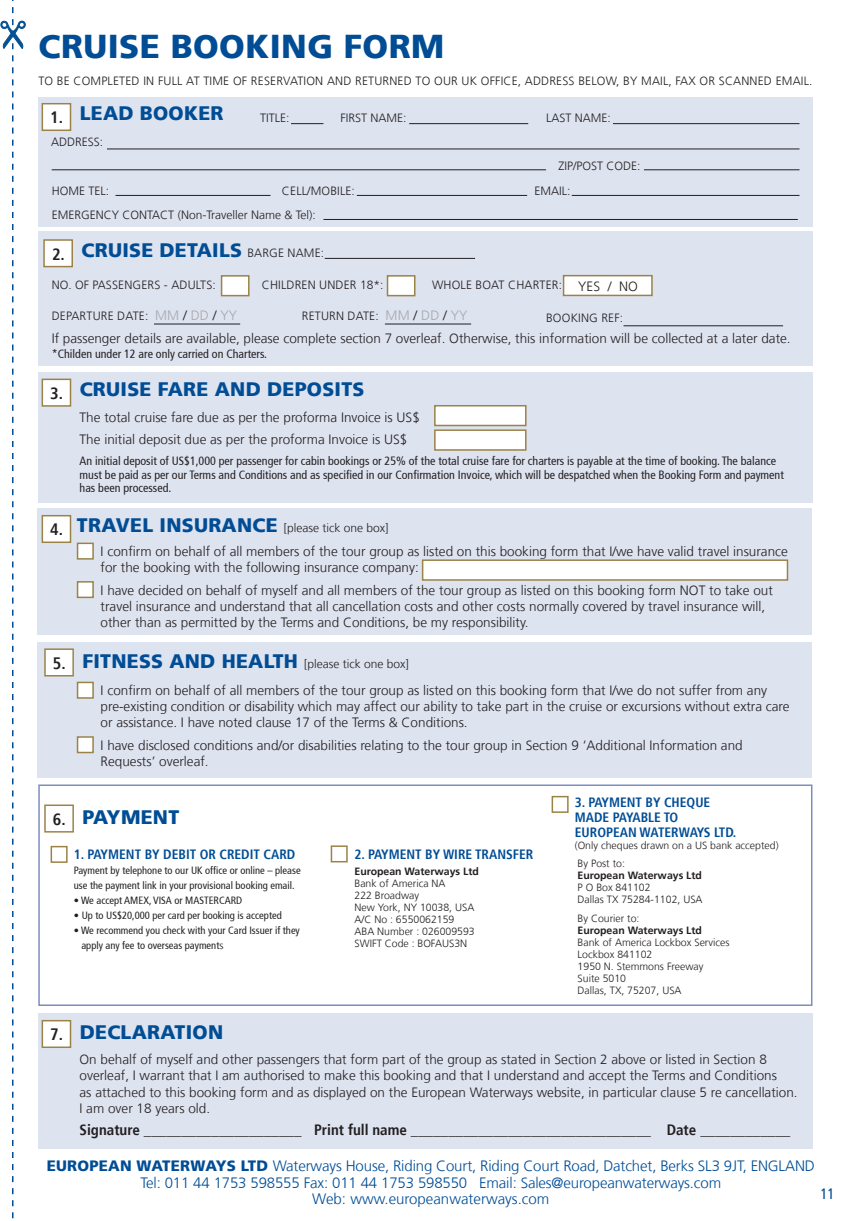
<style>
.page{position:relative;width:851px;height:1221px;background:#fff}
.page>*{position:absolute;margin:0;border:0;box-sizing:border-box;transform-origin:0 0}
.t1{font:900 33px "Frutiger";letter-spacing:.015em;color:#014d95}
.t2{font:900 19.5px "Frutiger";letter-spacing:.015em;color:#014d95}
.t3{font:700 condensed 16.5px "Frutiger";color:#231f20}
.t4{font:300 15px/16.5px "Frutiger";letter-spacing:-.01em;color:#014d95;text-align:center}
.t5{font:300 15px "Frutiger";color:#231f20}
.t6{font:condensed 15px "Frutiger";color:#014d95}
.t7{font:300 13.5px/16.2px "Frutiger";color:#231f20}
.t8{font:700 condensed 13.5px/15px "Frutiger";color:#014d95}
.t9{font:300 12px "Frutiger";letter-spacing:.015em;color:#231f20}
.t10{font:condensed 12px/13.5px "Frutiger";color:#231f20}
.t11{font:300 10.5px/12px "Frutiger";color:#231f20}
.t12{font:condensed 10.5px/15px "Frutiger";color:#231f20}
.t13{font:700 10.5px "Frutiger";color:#231f20}
.s1{font-weight:300;font-size:12px;color:#231f20}
.s2{font-size:13.5px;color:#a8a9ad}
.s3{font-size:13.5px}
.s4{font-weight:700;font-stretch:condensed;font-size:16.5px}
.s5{font-weight:900;font-size:19.5px;color:#014d95}
.s6{font-weight:300;font-stretch:normal}
.s7{font-weight:700;font-stretch:condensed;font-size:16.5px;color:#231f20}
.s8{font-weight:700;font-stretch:condensed}
.s9{font-weight:900}
</style>
<div class="page">
<svg style="left:1px;top:0;width:25px;height:1219px"></svg>
<div style="left:38px;top:232px;width:774px;height:134px;background:#dee3f0"></div>
<div style="left:38px;top:97px;width:774px;height:130px;background:#dee3f0"></div>
<svg style="left:41px;top:103px;width:31px;height:28px"></svg>
<svg style="left:43px;top:239px;width:30px;height:29px"></svg>
<svg style="left:220px;top:275px;width:30px;height:22px"></svg>
<svg style="left:386px;top:275px;width:30px;height:22px"></svg>
<svg style="left:562px;top:274px;width:91px;height:23px;background:#ece9e1"></svg>
<div style="left:38px;top:372px;width:774px;height:130px;background:#dee3f0"></div>
<svg style="left:41px;top:378px;width:31px;height:29px"></svg>
<div style="left:38px;top:508px;width:773px;height:127px;background:#dee3f0"></div>
<svg style="left:41px;top:515px;width:53px;height:45px"></svg>
<svg style="left:76px;top:581px;width:18px;height:18px"></svg>
<hr style="left:291px;top:123px;width:32px;height:1px;background:#231f20">
<hr style="left:409px;top:123px;width:119px;height:1px;background:#231f20">
<hr style="left:613px;top:123px;width:186px;height:1px;background:#231f20">
<hr style="left:52px;top:169px;width:494px;height:1px;background:#231f20">
<hr style="left:107px;top:148px;width:692px;height:1px;background:#231f20">
<hr style="left:115px;top:195px;width:155px;height:1px;background:#231f20">
<hr style="left:357px;top:195px;width:170px;height:1px;background:#231f20">
<hr style="left:643px;top:169px;width:156px;height:1px;background:#231f20">
<hr style="left:571px;top:195px;width:228px;height:1px;background:#231f20">
<hr style="left:623px;top:325px;width:160px;height:1px;background:#231f20">
<hr style="left:325px;top:258px;width:150px;height:1px;background:#231f20">
<hr style="left:154px;top:323px;width:86px;height:1px;background:#231f20">
<hr style="left:385px;top:323px;width:86px;height:1px;background:#231f20">
<svg style="left:434px;top:405px;width:93px;height:46px;background:#ece9e1"></svg>
<svg style="left:421px;top:559px;width:367px;height:22px;background:#efece4"></svg>
<hr style="left:323px;top:219px;width:474px;height:1px;background:#231f20">
<div style="left:38px;top:642px;width:773px;height:135px;background:#dee3f0"></div>
<div style="left:38px;top:784px;width:774px;height:221px;border:2px solid #7b8ec0"></div>
<svg style="left:44px;top:804px;width:30px;height:29px"></svg>
<svg style="left:44px;top:648px;width:50px;height:51px"></svg>
<svg style="left:76px;top:736px;width:18px;height:18px"></svg>
<svg style="left:50px;top:845px;width:18px;height:18px"></svg>
<svg style="left:330px;top:845px;width:18px;height:18px"></svg>
<svg style="left:551px;top:795px;width:18px;height:18px"></svg>
<div style="left:38px;top:1013px;width:774px;height:136px;background:#dee3f0"></div>
<svg style="left:41px;top:1020px;width:31px;height:28px"></svg>
<h1 class="t1" style="left:38px;top:27px;width:407px">CRUISE BOOKING FORM</h1>
<p class="t9" style="left:38px;top:74px;width:775px">TO BE COMPLETED IN FULL AT TIME OF RESERVATION AND RETURNED TO OUR UK OFFICE, ADDRESS BELOW, BY MAIL, FAX OR SCANNED EMAIL.</p>
<h2 class="t2" style="left:50px;top:102px;width:175px"><sub>1.</sub> LEAD BOOKER</h2>
<p class="t9" style="left:260px;top:111px;width:31px">TITLE:</p>
<p class="t9" style="left:340px;top:111px;width:68px">FIRST NAME:</p>
<p class="t9" style="left:546px;top:111px;width:66px">LAST NAME:</p>
<p class="t9" style="left:51px;top:135px;width:54px">ADDRESS:</p>
<p class="t9" style="left:558px;top:158px;width:84px">ZIP/POST CODE:</p>
<p class="t9" style="left:52px;top:184px;width:59px">HOME TEL:</p>
<p class="t9" style="left:282px;top:184px;width:74px">CELL/MOBILE:</p>
<p class="t9" style="left:534px;top:184px;width:37px">EMAIL:</p>
<p class="t9" style="left:52px;top:208px;width:266px">EMERGENCY CONTACT (Non-Traveller Name &amp; Tel):</p>
<h2 class="t2" style="left:52px;top:238px;width:274px"><sub>2.</sub> CRUISE DETAILS <span class="s1">BARGE NAME:</span></h2>
<p class="t9" style="left:52px;top:278px;width:166px">NO. OF PASSENGERS - ADULTS:</p>
<p class="t9" style="left:262px;top:278px;width:123px">CHILDREN UNDER 18*:</p>
<p class="t9" style="left:432px;top:278px;width:131px">WHOLE BOAT CHARTER:</p>
<p class="t9" style="left:546px;top:311px;width:78px">BOOKING REF:</p>
<p class="t7" style="left:578px;top:278px;width:62px">YES / NO</p>
<p class="t9" style="left:52px;top:309px;width:187px">DEPARTURE DATE: <span class="s2">MM</span> <span class="s3">/</span> <span class="s2">DD</span> <span class="s3">/</span> <span class="s2">YY</span></p>
<p class="t9" style="left:302px;top:309px;width:167px">RETURN DATE: <span class="s2">MM</span> <span class="s3">/</span> <span class="s2">DD</span> <span class="s3">/</span> <span class="s2">YY</span></p>
<p class="t7" style="left:52px;top:330px;width:740px">If passenger details are available, please complete section 7 overleaf. Otherwise, this information will be collected at a later date.</p>
<p class="t10" style="left:52px;top:347px;width:217px">*Childen under 12 are only carried on Charters.</p>
<h2 class="t2" style="left:50px;top:377px;width:315px"><sub>3.</sub> CRUISE FARE AND DEPOSITS</h2>
<p class="t7" style="left:80px;top:406px;width:342px;line-height:22.5px">The total cruise fare due as per the proforma Invoice is US$<br>The initial deposit due as per the proforma Invoice is US$</p>
<p class="t10" style="left:80px;top:454px;width:705px">An initial deposit of US$1,000 per passenger for cabin bookings or 25% of the total cruise fare for charters is payable at the time of booking. The balance must be paid as per our Terms and Conditions and as specified in our Confirmation Invoice, which will be despatched when the Booking Form and payment has been processed.</p>
<p class="t9" style="left:50px;top:521px;width:340px"><span class="s4">4.</span> <span class="s5">TRAVEL INSURANCE</span> [please tick one box]</p>
<p class="t7" style="left:101px;top:543px;width:688px">I confirm on behalf of all members of the tour group as listed on this booking form that I/we have valid travel insurance for the booking with the following insurance company:</p>
<p class="t7" style="left:101px;top:581px;width:673px">I have decided on behalf of myself and all members of the tour group as listed on this booking form NOT to take out travel insurance and understand that all cancellation costs and other costs normally covered by travel insurance will, other than as permitted by the Terms and Conditions, be my responsibility.</p>
<p class="t3" style="left:53px;top:653px;width:14px">5.</p>
<p class="t9" style="left:82px;top:657px;width:328px"><span class="s5">FITNESS AND HEALTH</span> [please tick one box]</p>
<p class="t7" style="left:101px;top:682px;width:690px">I confirm on behalf of all members of the tour group as listed on this booking form that I/we do not suffer from any pre-existing condition or disability which may affect our ability to take part in the cruise or excursions without extra care or assistance. I have noted clause 17 of the Terms &amp; Conditions.</p>
<p class="t7" style="left:101px;top:737px;width:643px">I have disclosed conditions and/or disabilities relating to the tour group in Section 9 ‘Additional Information and<br>Requests’ overleaf.</p>
<p class="t3" style="left:53px;top:809px;width:14px">6.</p>
<h2 class="t2" style="left:82px;top:805px;width:98px">PAYMENT</h2>
<p class="t8" style="left:74px;top:846px;width:223px">1. PAYMENT BY DEBIT OR CREDIT CARD</p>
<p class="t12" style="left:74px;top:863px;width:228px">Payment by telephone to our UK office or online – please use the payment link in your provisional booking email.</p>
<p class="t12" style="left:74px;top:893px;width:170px">• We accept AMEX, VISA or MASTERCARD</p>
<p class="t12" style="left:74px;top:908px;width:209px">• Up to US$20,000 per card per booking is accepted</p>
<p class="t12" style="left:81px;top:923px;width:220px;text-indent:-7px">• We recommend you check with your Card Issuer if they apply any fee to overseas payment<span class="s6">s</span></p>
<p class="t8" style="left:354px;top:846px;width:180px">2. PAYMENT BY WIRE TRANSFER</p>
<p class="t13" style="left:354px;top:865px;width:126px">European Waterways Ltd</p>
<p class="t11" style="left:354px;top:877px;width:122px">Bank of America NA<br>222 Broadway<br>New York, NY 10038, USA<br>A/C No : 6550062159<br>ABA Number : 026009593<br>SWIFT Code : BOFAUS3N</p>
<p class="t8" style="left:574px;top:794px;width:163px">3. PAYMENT BY CHEQUE<br>MADE PAYABLE TO<br>EUROPEAN WATERWAYS LTD.</p>
<p class="t11" style="left:574px;top:839px;width:205px">(Only cheques drawn on a US bank accepted)</p>
<p class="t11" style="left:577px;top:857px;width:49px">By Post to:</p>
<p class="t13" style="left:577px;top:869px;width:126px">European Waterways Ltd</p>
<p class="t11" style="left:577px;top:881px;width:126px">P O Box 841102<br>Dallas TX 75284-1102, USA</p>
<p class="t11" style="left:577px;top:912px;width:63px">By Courier to:</p>
<p class="t13" style="left:577px;top:924px;width:126px">European Waterways Ltd</p>
<p class="t11" style="left:577px;top:936px;width:153px">Bank of America Lockbox Services<br>Lockbox 841102<br>1950 N. Stemmons Freeway<br>Suite 5010<br>Dallas, TX, 75207, USA</p>
<h2 class="t2" style="left:50px;top:1020px;width:174px"><span class="s7">7.</span> DECLARATION</h2>
<p class="t7" style="left:80px;top:1051px;width:719px">On behalf of myself and other passengers that form part of the group as stated in Section 2 above or listed in Section 8 overleaf, I warrant that I am authorised to make this booking and that I understand and accept the Terms and Conditions<br>as attached to this booking form and as displayed on the European Waterways website, in particular clause 5 re cancellation.<br>I am over 18 years old.</p>
<p class="t5" style="left:80px;top:1121px;width:712px"><span class="s8">Signature</span> _____________________ <span class="s8">Print full name</span> ________________________________ <span class="s8">Date</span> ____________</p>
<p class="t4" style="left:47px;top:1157px;width:769px"><span class="s9">EUROPEAN WATERWAYS LTD</span> Waterways House, Riding Court, Riding Court Road, Datchet, Berks SL3 9JT, ENGLAND<br>Tel: 011 44 1753 598555 Fax: 011 44 1753 598550 Email: Sales@europeanwaterways.com<br>Web: www.europeanwaterways.com</p>
<p class="t6" style="left:820px;top:1185px;width:16px">11</p>
</div>
